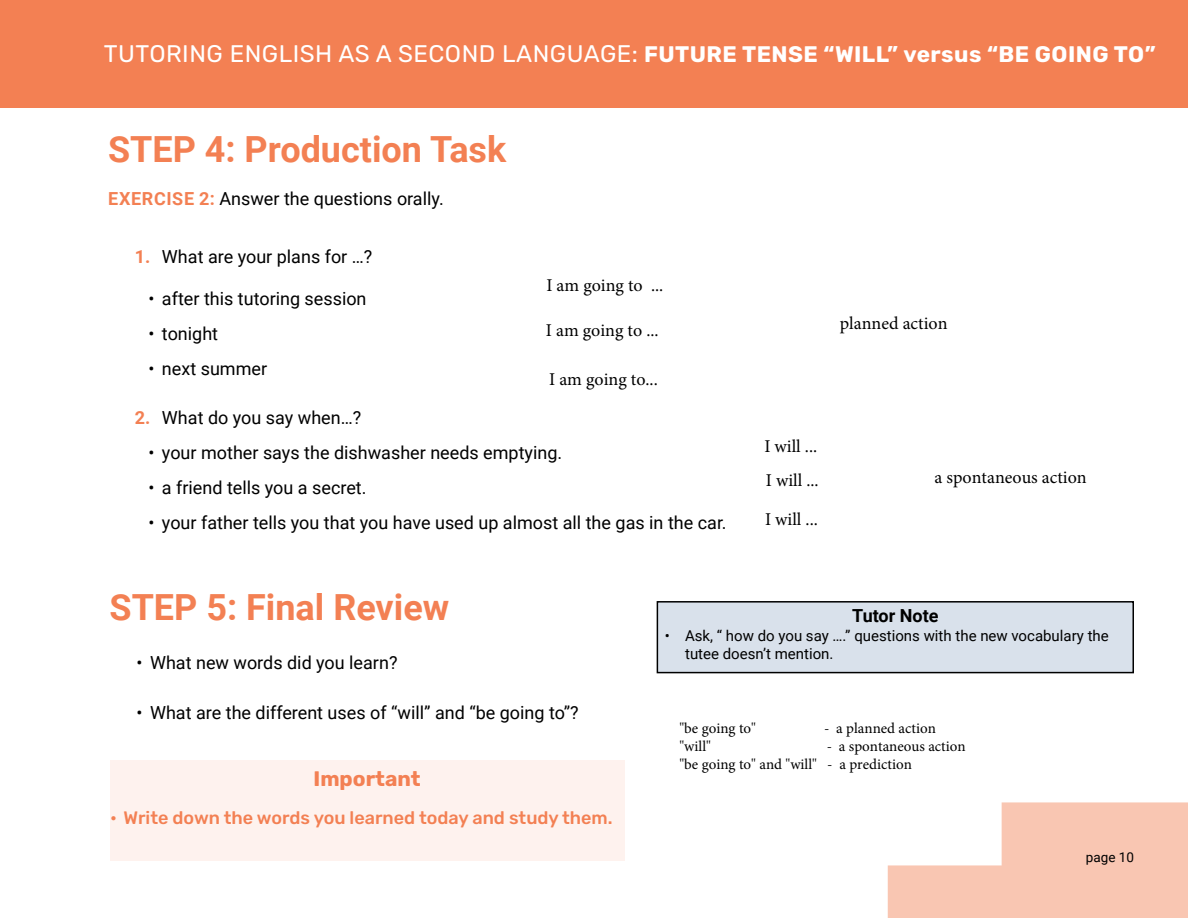
<style>
.page{position:relative;width:1188px;height:918px;background:#fff}
.page>*{position:absolute;margin:0;border:0;box-sizing:border-box;transform-origin:0 0}
.t1{font:700 36px "Roboto";color:#f38053}
.t2{font:700 22.5px "Rubik";letter-spacing:.02em;color:#fff}
.t3{font:700 21px "Rubik";color:#f38053}
.t4{font:18px "Roboto";color:#000}
.t5{font:18px/34.5px "Minion Pro";color:#000}
.t6{font:500 18px "Rubik";color:#f38053}
.t7{font:700 18px "Roboto";color:#000}
.t8{font:15px/18px "Minion Pro";color:#000}
.t9{font:15px/18px "Roboto";color:#000}
.t10{font:13.5px "Roboto";color:#000}
.s1{font-weight:400;font-size:24px}
.s2{font-weight:700;color:#f38053}
</style>
<div class="page">
<svg style="left:888px;top:802px;width:300px;height:116px"></svg>
<div style="left:0;top:0;width:1188px;height:108px;background:#f38053"></div>
<div style="left:110px;top:761px;width:514px;height:100px;background:#fef2ee"></div>
<div style="left:657px;top:602px;width:476px;height:71px;background:#d9e1eb"></div>
<div style="left:657px;top:601px;width:477px;height:72px;border:2px solid #000"></div>
<p class="t2" style="left:104px;top:42px;width:1053px"><span class="s1">TUTORING ENGLISH AS A SECOND LANGUAGE:</span> FUTURE TENSE “WILL” versus “BE GOING TO”</p>
<h1 class="t1" style="left:108px;top:124px;width:400px">STEP 4: Production Task</h1>
<p class="t4" style="left:108px;top:186px;width:337px"><span class="s2">EXERCISE 2:</span> Answer the questions orally.</p>
<p class="t4" style="left:135px;top:244px;width:239px"><span class="s2">1.</span> What are your plans for …?</p>
<p class="t4" style="left:148px;top:286px;width:220px">• after this tutoring session</p>
<p class="t4" style="left:148px;top:321px;width:71px">• tonight</p>
<p class="t4" style="left:148px;top:356px;width:120px">• next summer</p>
<p class="t4" style="left:135px;top:405px;width:228px"><span class="s2">2.</span> What do you say when…?</p>
<p class="t4" style="left:148px;top:440px;width:415px">• your mother says the dishwasher needs emptying.</p>
<p class="t4" style="left:148px;top:475px;width:220px">• a friend tells you a secret.</p>
<p class="t4" style="left:148px;top:510px;width:580px">• your father tells you that you have used up almost all the gas in the car.</p>
<p class="t5" style="left:546px;top:269px;width:118px">I am going to ...</p>
<p class="t5" style="left:546px;top:313px;width:114px">I am going to ...</p>
<p class="t5" style="left:549px;top:362px;width:110px">I am going to...</p>
<p class="t5" style="left:840px;top:306px;width:109px">planned action</p>
<p class="t5" style="left:764px;top:429px;width:56px">I will ...<br>I will ...</p>
<p class="t5" style="left:765px;top:502px;width:54px">I will ...</p>
<p class="t5" style="left:935px;top:460px;width:154px">a spontaneous action</p>
<h1 class="t1" style="left:110px;top:582px;width:341px">STEP 5: Final Review</h1>
<p class="t4" style="left:137px;top:650px;width:262px">• What new words did you learn?</p>
<p class="t4" style="left:137px;top:700px;width:444px">• What are the different uses of “will” and “be going to”?</p>
<p class="t3" style="left:314px;top:767px;width:109px">Important</p>
<p class="t6" style="left:110px;top:808px;width:504px">• Write down the words you learned today and study them.</p>
<p class="t7" style="left:852px;top:603px;width:88px">Tutor Note</p>
<p class="t9" style="left:685px;top:626px;width:425px;text-indent:-20px">• Ask, “ how do you say ….” questions with the new vocabulary the tutee doesn’t mention.</p>
<p class="t8" style="left:680px;top:720px;width:78px">"be going to"</p>
<p class="t8" style="left:824px;top:720px;width:113px">- a planned action</p>
<p class="t8" style="left:680px;top:738px;width:33px">"will"</p>
<p class="t8" style="left:680px;top:738px;width:288px;text-indent:147px">- a spontaneous action "be going to" and "will" - a prediction</p>
<p class="t10" style="left:1086px;top:848px;width:50px">page 10</p>
</div>
